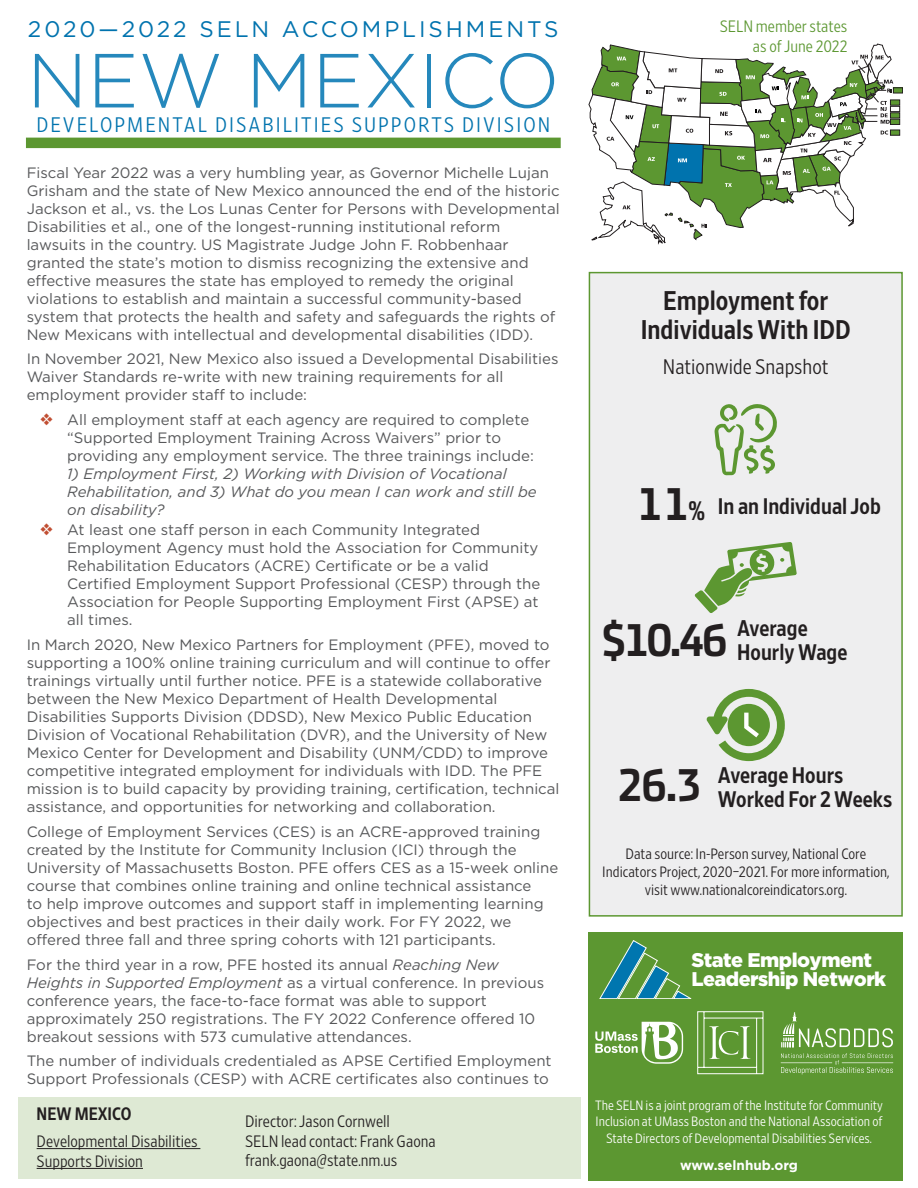
<style>
.page{position:relative;width:918px;height:1188px;background:#fff}
.page>*{position:absolute;margin:0;border:0;box-sizing:border-box;transform-origin:0 0}
.bullets_new{font:300 76.5px "Gotham HTF";color:#2588bc}
.sidebar_numbers{font:43.5px "Stainless Cond Bold Tab";letter-spacing:-.06em;color:#231f20}
.sidebar_H1{font:27px/28.5px "Retina Narrow Med";color:#231f20;text-align:center}
.sidebar_H2{font:22.5px/24px "Retina Narrow Med";color:#231f20}
.banner_text_ACCOMPLI{font:22.5px "Gotham HTF";letter-spacing:.13em;color:#0073ae}
.banner_agency_text{font:300 21px "Retina Narrow";letter-spacing:.1em;color:#0073ae}
.sidebar_subheader{font:300 21px "Retina Narrow";color:#231f20}
.t1{font:900 19.8px/19.2px "Gotham";letter-spacing:-.025em;color:#fff}
.contact_state{font:18px "Retina Narrow Med";color:#231f20}
.contact_names{font:300 16.5px/19.8px "Retina Narrow";color:#231f20}
.seln_member_states_g{font:300 16.5px "Retina Narrow";color:#5c9731}
.body_text{font:15px/18px "Gotham HTF";color:#57585a}
.sidebar_source_text{font:300 15px/18px "Retina Narrow";color:#231f20;text-align:center}
.t2{font:italic 15px/18px "Gotham HTF";color:#57585a}
.SELN_small_print{font:300 13.5px/16.5px "Retina Narrow";color:#fff;text-align:center}
.body_text-2{font:700 13.5px "Gotham HTF";color:#fff}
.s1{color:#c14e32}
.s2{font-style:italic}
.s3{font-size:25.5px}
</style>
<div class="page">
<div style="left:26px;top:138px;width:535px;height:10px;background:#5c9731"></div>
<div style="left:893px;top:88px;width:10px;height:5px;background:#5c9731"></div>
<div style="left:893px;top:88px;width:10px;height:5px;border:1px solid #231f20"></div>
<svg style="left:893px;top:106px;width:7px;height:6px"></svg>
<svg style="left:893px;top:119px;width:7px;height:6px"></svg>
<svg style="left:893px;top:113px;width:7px;height:5px"></svg>
<svg style="left:893px;top:130px;width:7px;height:5px"></svg>
<svg style="left:893px;top:100px;width:7px;height:5px"></svg>
<svg style="left:588px;top:44px;width:305px;height:201px"></svg>
<div style="left:19px;top:1098px;width:562px;height:81px;background:#dee9d4"></div>
<hr style="left:37px;top:1148px;width:163px;height:1px;background:#231f20">
<hr style="left:37px;top:1168px;width:106px;height:1px;background:#231f20">
<div style="left:589px;top:932px;width:314px;height:248px;background:#5c9731"></div>
<svg style="left:600px;top:940px;width:91px;height:59px"></svg>
<svg style="left:781px;top:1053px;width:112px;height:22px"></svg>
<svg style="left:781px;top:1012px;width:112px;height:35px"></svg>
<svg style="left:697px;top:1011px;width:66px;height:63px"></svg>
<svg style="left:595px;top:1022px;width:88px;height:42px"></svg>
<div style="left:589px;top:272px;width:314px;height:645px;background:#eeeeef;border:2px solid #5c9731"></div>
<svg style="left:706px;top:689px;width:79px;height:72px"></svg>
<svg style="left:695px;top:542px;width:102px;height:71px"></svg>
<svg style="left:715px;top:404px;width:62px;height:71px"></svg>
<p class="banner_text_ACCOMPLI" style="left:28px;top:17px;width:532px">2020—2022 SELN ACCOMPLISHMENTS</p>
<p class="bullets_new" style="left:27px;top:39px;width:534px">NEW MEXICO</p>
<p class="banner_agency_text" style="left:36px;top:112px;width:515px">DEVELOPMENTAL DISABILITIES SUPPORTS DIVISION</p>
<p class="body_text" style="left:27px;top:163px;width:534px">Fiscal Year 2022 was a very humbling year, as Governor Michelle Lujan Grisham and the state of New Mexico announced the end of the historic Jackson et al., vs. the Los Lunas Center for Persons with Developmental Disabilities et al., one of the longest-running institutional reform lawsuits in the country. US Magistrate Judge John F. Robbenhaar granted the state’s motion to dismiss recognizing the extensive and effective measures the state has employed to remedy the original violations to establish and maintain a successful community-based system that protects the health and safety and safeguards the rights of New Mexicans with intellectual and developmental disabilities (IDD).</p>
<p class="body_text" style="left:27px;top:350px;width:533px">In November 2021, New Mexico also issued a Developmental Disabilities<br>Waiver Standards re-write with new training requirements for all employment provider staff to include:</p>
<p class="body_text" style="left:67px;top:411px;width:468px;text-indent:-27px"><span class="s1">❖</span> All employment staff at each agency are required to complete “Supported Employment Training Across Waivers” prior to providing any employment service. The three trainings include:</p>
<p class="t2" style="left:67px;top:465px;width:471px">1) Employment First, 2) Working with Division of Vocational<br>Rehabilitation, and 3) What do you mean I can work and still be on disability?</p>
<p class="body_text" style="left:67px;top:521px;width:475px;text-indent:-27px"><span class="s1">❖</span> At least one staff person in each Community Integrated Employment Agency must hold the Association for Community Rehabilitation Educators (ACRE) Certificate or be a valid Certified Employment Support Professional (CESP) through the Association for People Supporting Employment First (APSE) at all times.</p>
<p class="body_text" style="left:27px;top:636px;width:534px">In March 2020, New Mexico Partners for Employment (PFE), moved to supporting a 100% online training curriculum and will continue to offer trainings virtually until further notice. PFE is a statewide collaborative between the New Mexico Department of Health Developmental Disabilities Supports Division (DDSD), New Mexico Public Education Division of Vocational Rehabilitation (DVR), and the University of New Mexico Center for Development and Disability (UNM/CDD) to improve competitive integrated employment for individuals with IDD. The PFE mission is to build capacity by providing training, certification, technical assistance, and opportunities for networking and collaboration.</p>
<p class="body_text" style="left:27px;top:822px;width:533px">College of Employment Services (CES) is an ACRE-approved training created by the Institute for Community Inclusion (ICI) through the University of Massachusetts Boston. PFE offers CES as a 15-week online course that combines online training and online technical assistance<br>to help improve outcomes and support staff in implementing learning objectives and best practices in their daily work. For FY 2022, we offered three fall and three spring cohorts with 121 participants.</p>
<p class="body_text" style="left:27px;top:955px;width:519px">For the third year in a row, PFE hosted its annual <span class="s2">Reaching New Heights in Supported Employment</span> as a virtual conference. In previous conference years, the face-to-face format was able to support approximately 250 registrations. The FY 2022 Conference offered 10 breakout sessions with 573 cumulative attendances.</p>
<p class="body_text" style="left:27px;top:1052px;width:526px">The number of individuals credentialed as APSE Certified Employment<br>Support Professionals (CESP) with ACRE certificates also continues to</p>
<p class="contact_state" style="left:37px;top:1103px;width:96px">NEW MEXICO</p>
<p class="contact_names" style="left:37px;top:1131px;width:163px">Developmental Disabilities<br>Supports Division</p>
<p class="contact_names" style="left:245px;top:1111px;width:146px">Director: Jason Cornwell</p>
<p class="contact_names" style="left:245px;top:1131px;width:192px">SELN lead contact: Frank Gaona</p>
<p class="contact_names" style="left:245px;top:1150px;width:154px">frank.gaona@state.nm.us</p>
<p class="seln_member_states_g" style="left:720px;top:16px;width:129px">SELN member states</p>
<p class="seln_member_states_g" style="left:753px;top:36px;width:96px">as of June 2022</p>
<p class="sidebar_H1" style="left:641px;top:286px;width:212px">Employment for<br>Individuals With IDD</p>
<p class="sidebar_subheader" style="left:663px;top:354px;width:167px">Nationwide Snapshot</p>
<p class="sidebar_numbers" style="left:637px;top:478px;width:69px">11<span class="s3">%</span></p>
<p class="sidebar_H2" style="left:718px;top:493px;width:164px">In an Individual Job</p>
<p class="sidebar_numbers" style="left:601px;top:614px;width:129px">$10.46</p>
<p class="sidebar_H2" style="left:737px;top:616px;width:112px">Average<br>Hourly Wage</p>
<p class="sidebar_numbers" style="left:617px;top:759px;width:86px">26.3</p>
<p class="sidebar_H2" style="left:718px;top:763px;width:176px">Average Hours<br>Worked For 2 Weeks</p>
<p class="sidebar_source_text" style="left:602px;top:844px;width:289px">Data source: In-Person survey, National Core<br>Indicators Project, 2020–2021. For more information, visit www.nationalcoreindicators.org.</p>
<p class="t1" style="left:692px;top:950px;width:196px">State Employment<br>Leadership Network</p>
<p class="SELN_small_print" style="left:595px;top:1097px;width:289px">The SELN is a joint program of the Institute for Community<br>Inclusion at UMass Boston and the National Association of<br>State Directors of Developmental Disabilities Services.</p>
<p class="body_text-2" style="left:680px;top:1157px;width:119px">www.selnhub.org</p>
</div>
